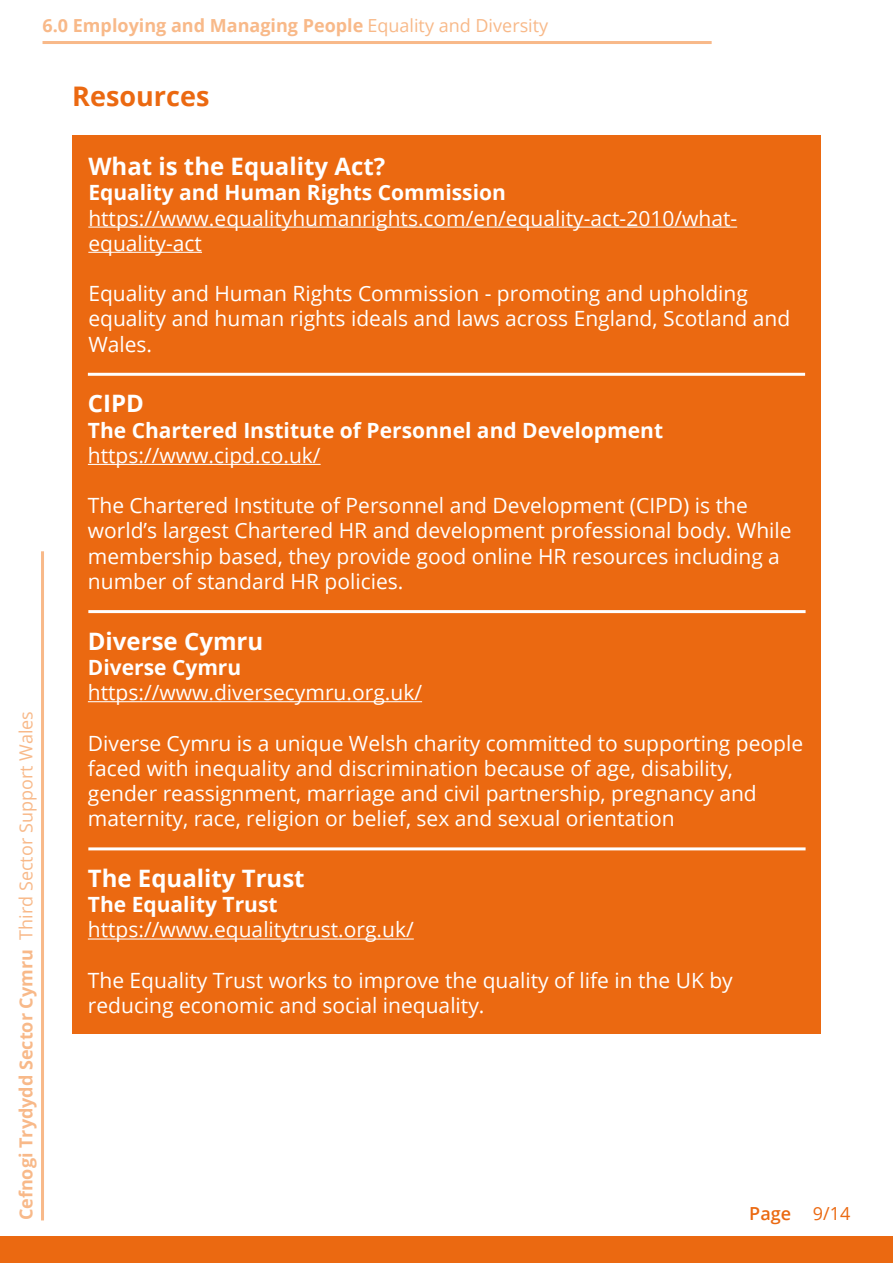
<style>
.page{position:relative;width:893px;height:1263px;background:#fff}
.page>*{position:absolute;margin:0;border:0;box-sizing:border-box;transform-origin:0 0}
.SectionHeading-Orang{font:700 27px "Open Sans";color:#eb6911}
.t1{font:700 24px "Open Sans";color:#fff}
.t2{font:21px/25.2px "Open Sans";color:#fff}
.t3{font:700 21px "Open Sans";color:#fff}
.t4{font:700 18px "Open Sans";color:#f8b989}
.t5{font:600 18px "Open Sans";color:#eb6911}
.s1{font-weight:400}
</style>
<div class="page">
<hr style="left:43px;top:41px;width:669px;height:3px;background:#f8b989">
<div style="left:0;top:1236px;width:893px;height:27px;background:#eb6911"></div>
<hr style="left:41px;top:551px;width:3px;height:669px;background:#f8b989">
<div style="left:72px;top:135px;width:749px;height:899px;background:#eb6911"></div>
<hr style="left:88px;top:227px;width:649px;height:1px;background:#fff">
<hr style="left:88px;top:252px;width:114px;height:1px;background:#fff">
<hr style="left:88px;top:464px;width:233px;height:1px;background:#fff">
<hr style="left:88px;top:701px;width:334px;height:1px;background:#fff">
<hr style="left:88px;top:373px;width:717px;height:3px;background:#fff">
<hr style="left:88px;top:610px;width:718px;height:3px;background:#fff">
<hr style="left:88px;top:938px;width:326px;height:1px;background:#fff">
<hr style="left:88px;top:847px;width:718px;height:3px;background:#fff">
<p class="t4" style="left:43px;top:13px;width:507px">6.0 Employing and Managing People <span class="s1">Equality and Diversity</span></p>
<h3 class="SectionHeading-Orang" style="left:72px;top:77px;width:139px">Resources</h3>
<p class="t4" style="left:13px;top:1220px;width:511px;rotate:-90deg">Cefnogi Trydydd Sector Cymru <span class="s1">Third Sector Support Wales</span></p>
<p class="t1" style="left:88px;top:149px;width:298px">What is the Equality Act?</p>
<p class="t3" style="left:88px;top:178px;width:419px">Equality and Human Rights Commission</p>
<p class="t2" style="left:88px;top:205px;width:650px">https://www.equalityhumanrights.com/en/equality-act-2010/what&shy;equality-act</p>
<p class="t2" style="left:88px;top:280px;width:704px">Equality and Human Rights Commission - promoting and upholding equality and human rights ideals and laws across England, Scotland and<br>Wales.</p>
<p class="t1" style="left:88px;top:387px;width:58px">CIPD</p>
<p class="t3" style="left:88px;top:415px;width:577px">The Chartered Institute of Personnel and Development</p>
<p class="t2" style="left:88px;top:442px;width:234px">https://www.cipd.co.uk/</p>
<p class="t2" style="left:88px;top:492px;width:705px">The Chartered Institute of Personnel and Development (CIPD) is the world’s largest Chartered HR and development professional body. While membership based, they provide good online HR resources including a number of standard HR policies.</p>
<p class="t1" style="left:88px;top:624px;width:177px">Diverse Cymru</p>
<p class="t3" style="left:88px;top:652px;width:155px">Diverse Cymru</p>
<p class="t2" style="left:88px;top:679px;width:336px">https://www.diversecymru.org.uk/</p>
<p class="t2" style="left:88px;top:730px;width:717px">Diverse Cymru is a unique Welsh charity committed to supporting people faced with inequality and discrimination because of age, disability, gender reassignment, marriage and civil partnership, pregnancy and maternity, race, religion or belief, sex and sexual orientation</p>
<p class="t1" style="left:88px;top:861px;width:218px">The Equality Trust</p>
<p class="t3" style="left:88px;top:890px;width:191px">The Equality Trust</p>
<p class="t2" style="left:88px;top:917px;width:327px">https://www.equalitytrust.org.uk/</p>
<p class="t2" style="left:88px;top:967px;width:646px">The Equality Trust works to improve the quality of life in the UK by reducing economic and social inequality.</p>
<p class="t5" style="left:749px;top:1201px;width:103px">Page <span class="s1">9/14</span></p>
</div>
